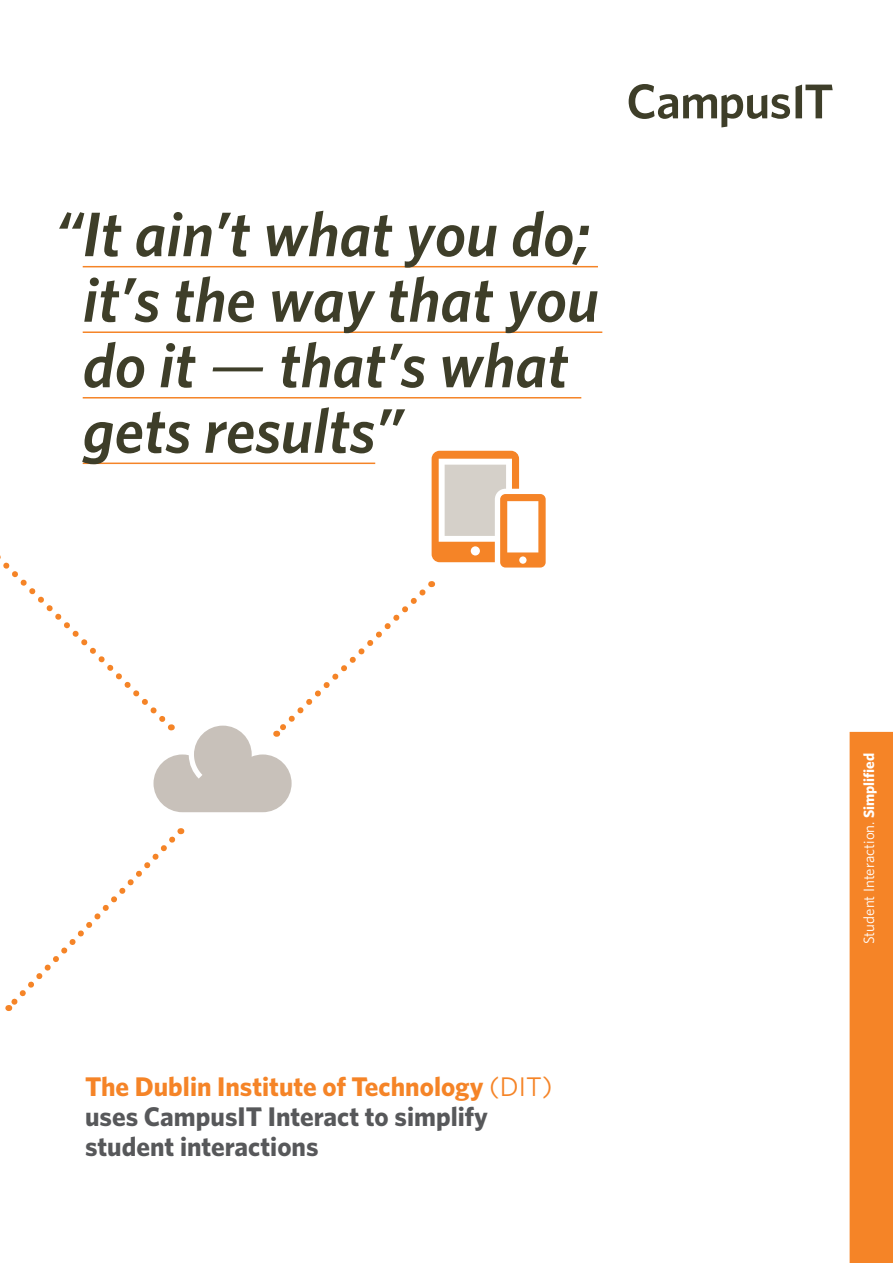
<style>
.page{position:relative;width:893px;height:1263px;background:#fff}
.page>*{position:absolute;margin:0;border:0;box-sizing:border-box;transform-origin:0 0}
.t1{font:italic 600 63px/65.6px "Whitney";color:#3e3e29}
.t2{font:700 27px/29.8px "Whitney";color:#57585a}
.t3{font:15px "Whitney";color:#fff}
.s1{font-weight:400}
.s2{color:#f58427}
.s3{font-weight:400;color:#f58427}
.s4{font-weight:700}
</style>
<div class="page">
<svg style="left:629px;top:84px;width:204px;height:43px"></svg>
<div style="left:850px;top:732px;width:43px;height:531px;background:#f58427"></div>
<hr style="left:83px;top:266px;width:515px;height:1px;background:#f58427">
<hr style="left:83px;top:331px;width:519px;height:2px;background:#f58427">
<hr style="left:83px;top:397px;width:498px;height:1px;background:#f58427">
<hr style="left:83px;top:463px;width:292px;height:1px;background:#f58427">
<svg style="left:432px;top:451px;width:114px;height:116px"></svg>
<svg style="left:5px;top:828px;width:176px;height:183px"></svg>
<svg style="left:0;top:331px;width:171px;height:383px"></svg>
<svg style="left:153px;top:581px;width:279px;height:231px"></svg>
<p class="t1" style="left:83px;top:200px;width:518px;text-indent:-28px">“It ain’t what you do; it’s the way that you do it <span class="s1">—</span> that’s what gets results”</p>
<p class="t2" style="left:85px;top:1071px;width:469px"><span class="s2">The Dublin Institute of Technology</span> <span class="s3">(DIT) </span>uses CampusIT Interact to simplify student interactions</p>
<p class="t3" style="left:860px;top:944px;width:193px;rotate:-90deg">Student Interaction. <span class="s4">Simplified</span></p>
</div>
